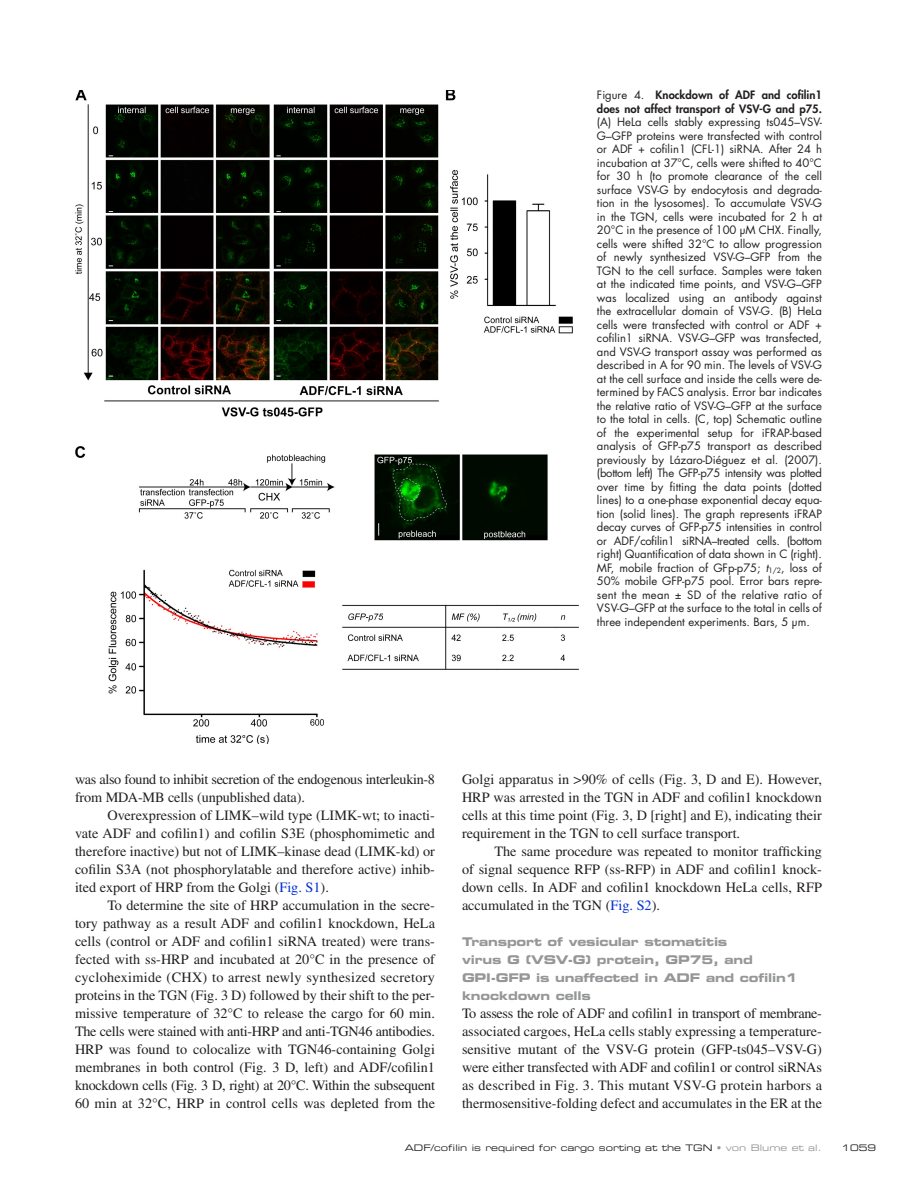
<style>
.page{position:relative;width:918px;height:1188px;background:#fff}
.page>*{position:absolute;margin:0;border:0;box-sizing:border-box;transform-origin:0 0}
.t1{font:14.25px/18px "Times LT Std";color:#231f20;text-align:justify}
.t2{font:14.25px/18px "Times LT Std";letter-spacing:-.025em;color:#231f20}
.t3{font:12px/18px "Eurostile LT Std Bold Ex 2";letter-spacing:-.015em;color:#949698}
.t4{font:11.25px/13.5px "Futura Std";color:#231f20;text-align:justify}
.t5{font:800 11.25px/13.5px "Futura Std";color:#231f20}
.t6{font:9px "Eurostile LT Std Ex 2";color:#231f20}
.s1{font-weight:400}
.s2{font-style:italic}
.s3{color:#0030d1}
.s4{color:#949698}
</style>
<div class="page">
<img style="left:75px;top:90px;width:504px;height:653px">
<p class="t5" style="left:597px;top:88px;width:227px"><span class="s1">Figure 4.</span> Knockdown of ADF and cofilin1 does not affect transport of VSV-G and p75.</p>
<p class="t4" style="left:597px;top:116px;width:227px">(A) HeLa cells stably expressing ts045–VSV-G–GFP proteins were transfected with control or ADF + cofilin1 (CFL-1) siRNA. After 24 h incubation at 37°C, cells were shifted to 40°C for 30 h (to promote clearance of the cell surface VSV-G by endocytosis and degrada&shy;tion in the lysosomes). To accumulate VSV-G in the TGN, cells were incubated for 2 h at 20°C in the presence of 100 µM CHX. Finally, cells were shifted 32°C to allow progression of newly synthesized VSV-G–GFP from the TGN to the cell surface. Samples were taken at the indicated time points, and VSV-G–GFP was localized using an antibody against the extracellular domain of VSV-G. (B) HeLa cells were transfected with control or ADF + cofilin1 siRNA. VSV-G–GFP was transfected, and VSV-G transport assay was performed as described in A for 90 min. The levels of VSV-G at the cell surface and inside the cells were de&shy;termined by FACS analysis. Error bar indicates the relative ratio of VSV-G–GFP at the surface to the total in cells. (C, top) Schematic outline of the experimental setup for iFRAP-based analysis of GFP-p75 transport as described previously by Lázaro-Diéguez et al. (2007). (bottom left) The GFP-p75 intensity was plotted over time by fitting the data points (dotted lines) to a one-phase exponential decay equa&shy;tion (solid lines). The graph represents iFRAP decay curves of GFP-p75 intensities in control or ADF/cofilin1 siRNA–treated cells. (bottom right) Quantification of data shown in C (right).<br>MF, mobile fraction of GFp-p75; <span class="s2">t</span><sub>1/2</sub>, loss of 50% mobile GFP-p75 pool. Error bars repre&shy;sent the mean ± SD of the relative ratio of VSV-G–GFP at the surface to the total in cells of three independent experiments. Bars, 5 µm.</p>
<p class="t2" style="left:75px;top:770px;width:362px">was also found to inhibit secretion of the endogenous interleukin-8 from MDA-MB cells (unpublished data).</p>
<p class="t1" style="left:75px;top:806px;width:362px;text-indent:32px">Overexpression of LIMK–wild type (LIMK-wt; to inacti&shy;vate ADF and cofilin1) and cofilin S3E (phosphomimetic and therefore inactive) but not of LIMK–kinase dead (LIMK-kd) or cofilin S3A (not phosphorylatable and therefore active) inhib&shy;ited export of HRP from the Golgi (<span class="s3">Fig. S1</span>).</p>
<p class="t1" style="left:75px;top:896px;width:362px;text-indent:32px">To determine the site of HRP accumulation in the secre&shy;tory pathway as a result ADF and cofilin1 knockdown, HeLa cells (control or ADF and cofilin1 siRNA treated) were trans&shy;fected with ss-HRP and incubated at 20°C in the presence of cycloheximide (CHX) to arrest newly synthesized secretory proteins in the TGN (Fig. 3 D) followed by their shift to the per&shy;missive temperature of 32°C to release the cargo for 60 min.<br>The cells were stained with anti-HRP and anti-TGN46 antibodies.<br>HRP was found to colocalize with TGN46-containing Golgi membranes in both control (Fig. 3 D, left) and ADF/cofilin1 knockdown cells (Fig. 3 D, right) at 20°C. Within the subsequent 60 min at 32°C, HRP in control cells was depleted from the</p>
<p class="t1" style="left:462px;top:770px;width:362px">Golgi apparatus in &gt;90% of cells (Fig. 3, D and E). However, HRP was arrested in the TGN in ADF and cofilin1 knockdown cells at this time point (Fig. 3, D [right] and E), indicating their requirement in the TGN to cell surface transport.</p>
<p class="t1" style="left:462px;top:842px;width:362px;text-indent:32px">The same procedure was repeated to monitor trafficking of signal sequence RFP (ss-RFP) in ADF and cofilin1 knock&shy;down cells. In ADF and cofilin1 knockdown HeLa cells, RFP accumulated in the TGN (<span class="s3">Fig. S2</span>).</p>
<p class="t3" style="left:462px;top:932px;width:337px">Transport of vesicular stomatitis<br>virus G (VSV-G) protein, GP75, and<br>GPI-GFP is unaffected in ADF and cofilin1 knockdown cells</p>
<p class="t1" style="left:462px;top:1004px;width:362px">To assess the role of ADF and cofilin1 in transport of membrane&shy;associated cargoes, HeLa cells stably expressing a temperature&shy;sensitive mutant of the VSV-G protein (GFP-ts045–VSV-G) were either transfected with ADF and cofilin1 or control siRNAs as described in Fig. 3. This mutant VSV-G protein harbors a thermosensitive-folding defect and accumulates in the ER at the</p>
<p class="t6" style="left:405px;top:1142px;width:419px">ADF/cofilin is required for cargo sorting at the TGN <span class="s4">• von Blume et al.</span></p>
<p class="t6" style="left:842px;top:1142px;width:36px">1059</p>
</div>
